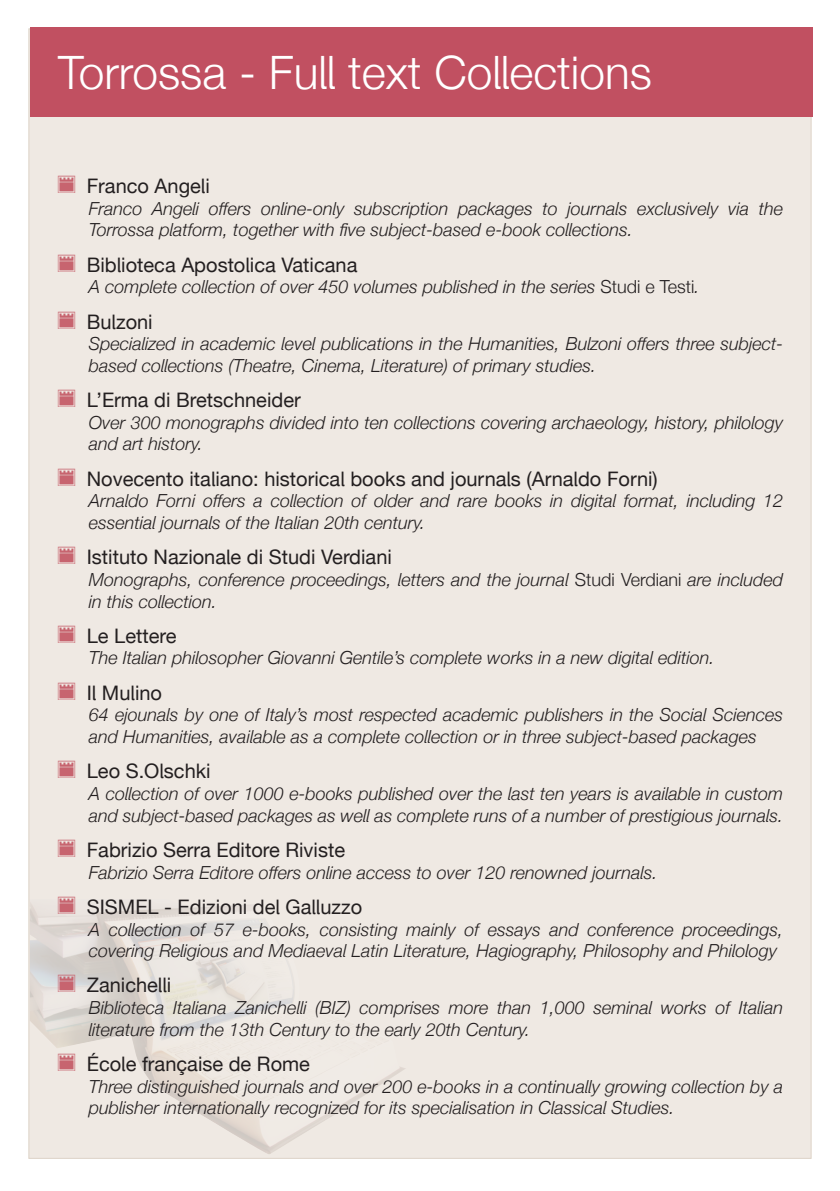
<style>
.page{position:relative;width:840px;height:1191px;background:#fff}
.page>*{position:absolute;margin:0;border:0;box-sizing:border-box;transform-origin:0 0}
.t1{font:300 46px "Helvetica Casalini";color:#fff}
.t2{font:20px "Helvetica Casalini";color:#231f20}
.t3{font:italic 300 18px/21.6px "Helvetica Casalini";color:#231f20}
.s1{font-size:24px;color:#c7646f}
.s2{font-style:normal}
</style>
<div class="page">
<div style="left:28px;top:28px;width:783px;height:1130px;background:#efe9e3;border:1px solid #ddd3c7"></div>
<img style="left:30px;top:903px;width:375px;height:251px">
<div style="left:30px;top:27px;width:781px;height:90px;background:#c15061"></div>
<h1 class="t1" style="left:58px;top:44px;width:594px">Torrossa - Full text Collections</h1>
<p class="t2" style="left:57px;top:174px;width:154px"><span class="s1">Ö</span> Franco Angeli</p>
<p class="t3" style="left:89px;top:197px;width:695px">Franco Angeli offers online-only subscription packages to journals exclusively via the<br>Torrossa platform, together with five subject-based e-book collections.</p>
<p class="t2" style="left:57px;top:252px;width:302px"><span class="s1">Ö</span> Biblioteca Apostolica Vaticana</p>
<p class="t3" style="left:89px;top:276px;width:612px">A complete collection of over 450 volumes published in the series <span class="s2">Studi e Testi</span>.</p>
<p class="t2" style="left:57px;top:309px;width:97px"><span class="s1">Ö</span> Bulzoni</p>
<p class="t3" style="left:89px;top:333px;width:695px">Specialized in academic level publications in the Humanities, Bulzoni offers three subject&shy;based collections (Theatre, Cinema, Literature) of primary studies.</p>
<p class="t2" style="left:57px;top:388px;width:245px"><span class="s1">Ö</span> L’Erma di Bretschneider</p>
<p class="t3" style="left:89px;top:411px;width:695px">Over 300 monographs divided into ten collections covering archaeology, history, philology and art history.</p>
<p class="t2" style="left:57px;top:467px;width:602px"><span class="s1">Ö</span> Novecento italiano: historical books and journals (Arnaldo Forni)</p>
<p class="t3" style="left:89px;top:490px;width:695px">Arnaldo Forni offers a collection of older and rare books in digital format, including 12 essential journals of the Italian 20th century.</p>
<p class="t2" style="left:57px;top:545px;width:336px"><span class="s1">Ö</span> Istituto Nazionale di Studi Verdiani</p>
<p class="t3" style="left:89px;top:568px;width:695px">Monographs, conference proceedings, letters and the journal <span class="s2">Studi Verdiani</span> are included in this collection.</p>
<p class="t2" style="left:57px;top:624px;width:121px"><span class="s1">Ö</span> Le Lettere</p>
<p class="t3" style="left:89px;top:647px;width:627px">The Italian philosopher Giovanni Gentile’s complete works in a new digital edition.</p>
<p class="t2" style="left:57px;top:681px;width:107px"><span class="s1">Ö</span> Il Mulino</p>
<p class="t3" style="left:89px;top:704px;width:695px">64 ejounals by one of Italy’s most respected academic publishers in the Social Sciences and Humanities, available as a complete collection or in three subject-based packages</p>
<p class="t2" style="left:57px;top:759px;width:155px"><span class="s1">Ö</span> Leo S.Olschki</p>
<p class="t3" style="left:89px;top:782px;width:695px">A collection of over 1000 e-books published over the last ten years is available in custom and subject-based packages as well as complete runs of a number of prestigious journals.</p>
<p class="t2" style="left:57px;top:838px;width:290px"><span class="s1">Ö</span> Fabrizio Serra Editore Riviste</p>
<p class="t3" style="left:89px;top:861px;width:570px">Fabrizio Serra Editore offers online access to over 120 renowned journals.</p>
<p class="t2" style="left:57px;top:895px;width:307px"><span class="s1">Ö</span> SISMEL - Edizioni del Galluzzo</p>
<p class="t3" style="left:89px;top:918px;width:695px">A collection of 57 e-books, consisting mainly of essays and conference proceedings, covering Religious and Mediaeval Latin Literature, Hagiography, Philosophy and Philology</p>
<p class="t2" style="left:57px;top:973px;width:116px"><span class="s1">Ö</span> Zanichelli</p>
<p class="t3" style="left:89px;top:996px;width:695px">Biblioteca Italiana Zanichelli (BIZ) comprises more than 1,000 seminal works of Italian literature from the 13th Century to the early 20th Century.</p>
<p class="t2" style="left:57px;top:1052px;width:254px"><span class="s1">Ö</span> École française de Rome</p>
<p class="t3" style="left:89px;top:1075px;width:695px">Three distinguished journals and over 200 e-books in a continually growing collection by a publisher internationally recognized for its specialisation in Classical Studies.</p>
</div>
